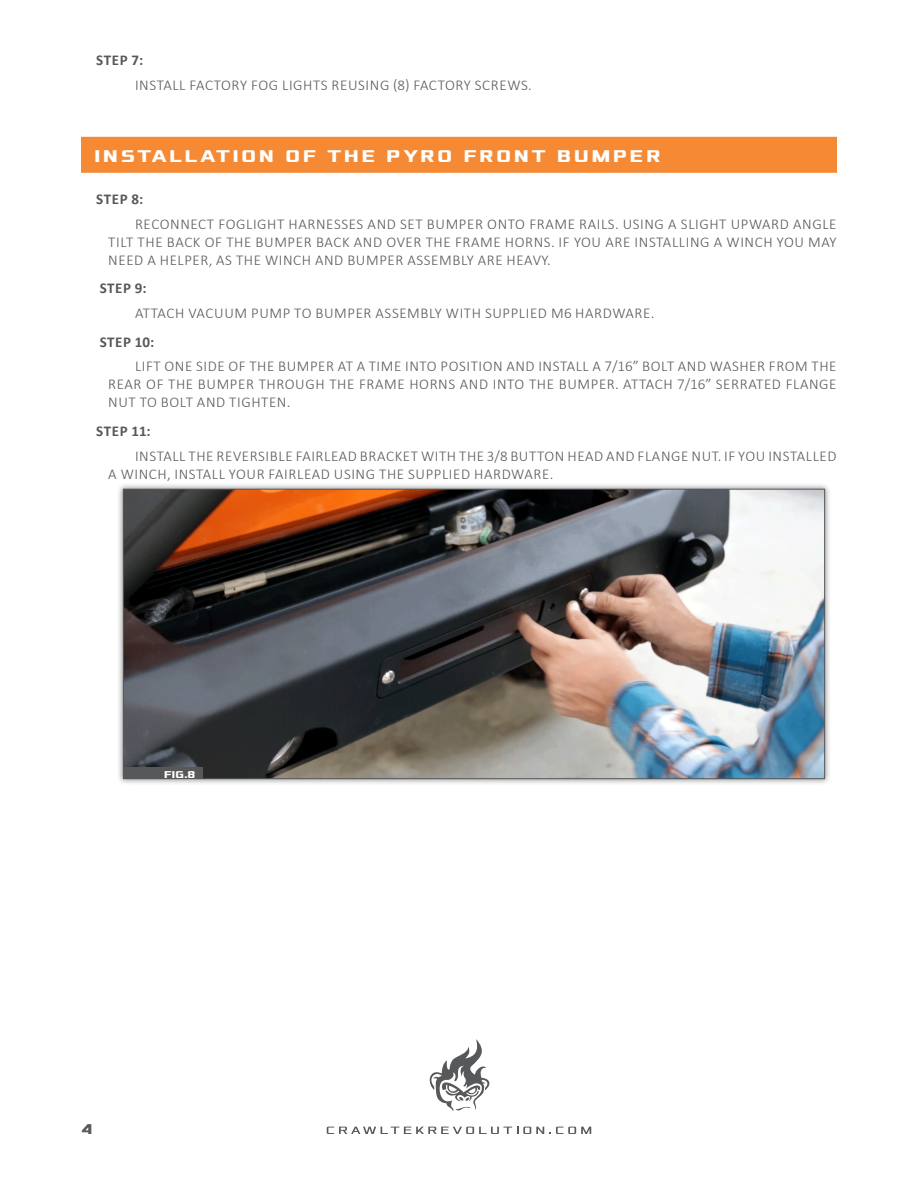
<style>
.page{position:relative;width:918px;height:1188px;background:#fff}
.page>*{position:absolute;margin:0;border:0;box-sizing:border-box;transform-origin:0 0}
.Orange_Header_-_1lin{font:700 18px "Xolonium";letter-spacing:.15em;color:#fff}
.Steps_Text{font:300 15px/18px "Calibri";letter-spacing:.04em;color:#57585a;text-align:justify}
.Steps{font:700 15px "Calibri";letter-spacing:.04em;color:#57585a}
.t1{font:700 15px "Xolonium";color:#57585a}
.t2{font:700 10.5px "Xolonium";color:#fff}
</style>
<div class="page">
<div style="left:81px;top:137px;width:756px;height:36px;background:#f58934"></div>
<div style="left:117px;top:483px;width:714px;height:302px;background:#231f20;opacity:.5"></div>
<img style="left:125px;top:491px;width:698px;height:286px">
<div style="left:123px;top:768px;width:79px;height:11px;background:#57585a"></div>
<svg style="left:429px;top:1039px;width:61px;height:72px"></svg>
<svg style="left:327px;top:1127px;width:264px;height:7px"></svg>
<p class="Steps" style="left:96px;top:50px;width:48px">STEP 7:</p>
<p class="Steps_Text" style="left:135px;top:76px;width:398px">INSTALL FACTORY FOG LIGHTS REUSING (8) FACTORY SCREWS.</p>
<p class="Orange_Header_-_1lin" style="left:94px;top:146px;width:568px">INSTALLATION OF THE PYRO FRONT BUMPER</p>
<p class="Steps" style="left:96px;top:188px;width:48px">STEP 8:</p>
<p class="Steps_Text" style="left:108px;top:215px;width:730px;text-indent:27px">RECONNECT FOGLIGHT HARNESSES AND SET BUMPER ONTO FRAME RAILS. USING A SLIGHT UPWARD ANGLE TILT THE BACK OF THE BUMPER BACK AND OVER THE FRAME HORNS. IF YOU ARE INSTALLING A WINCH YOU MAY NEED A HELPER, AS THE WINCH AND BUMPER ASSEMBLY ARE HEAVY.</p>
<p class="Steps" style="left:100px;top:278px;width:48px">STEP 9:</p>
<p class="Steps_Text" style="left:135px;top:304px;width:521px">ATTACH VACUUM PUMP TO BUMPER ASSEMBLY WITH SUPPLIED M6 HARDWARE.</p>
<p class="Steps" style="left:100px;top:331px;width:56px">STEP 10:</p>
<p class="Steps_Text" style="left:108px;top:357px;width:730px;text-indent:27px">LIFT ONE SIDE OF THE BUMPER AT A TIME INTO POSITION AND INSTALL A 7/16” BOLT AND WASHER FROM THE REAR OF THE BUMPER THROUGH THE FRAME HORNS AND INTO THE BUMPER. ATTACH 7/16” SERRATED FLANGE NUT TO BOLT AND TIGHTEN.</p>
<p class="Steps" style="left:96px;top:420px;width:56px">STEP 11:</p>
<p class="Steps_Text" style="left:108px;top:446px;width:730px;text-indent:27px">INSTALL THE REVERSIBLE FAIRLEAD BRACKET WITH THE 3/8 BUTTON HEAD AND FLANGE NUT. IF YOU INSTALLED<br>A WINCH, INSTALL YOUR FAIRLEAD USING THE SUPPLIED HARDWARE.</p>
<p class="t2" style="left:164px;top:768px;width:33px">FIG.8</p>
<p class="t1" style="left:81px;top:1121px;width:13px">4</p>
</div>
